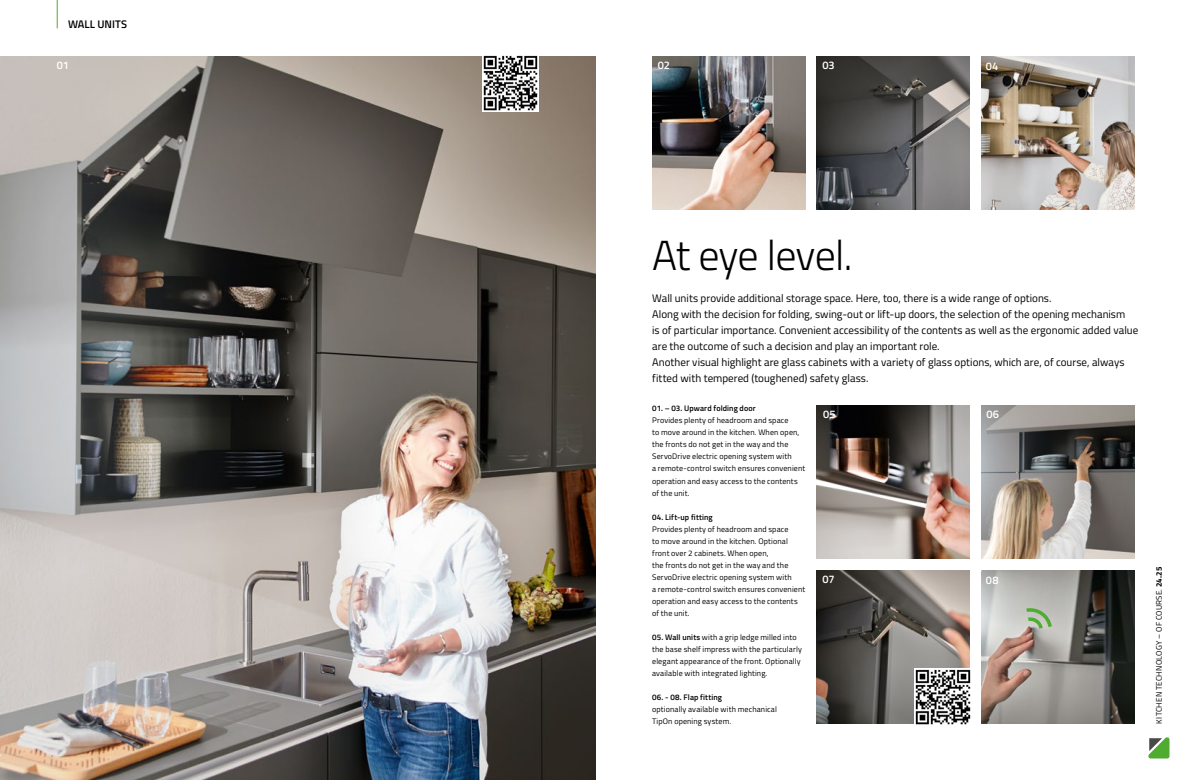
<style>
.page{position:relative;width:1191px;height:780px;background:#fff}
.page>*{position:absolute;margin:0;border:0;box-sizing:border-box;transform-origin:0 0}
.t1{font:300 42px "Titillium Web";letter-spacing:-.025em;color:#000}
.t2{font:11px/16px "Titillium Web";color:#000}
.t3{font:600 11px "Titillium Web";letter-spacing:-.005em;color:#fff}
.t4{font:600 11px "Titillium Web";letter-spacing:.005em;color:#000}
.t5{font:8px/12px "Titillium Web";letter-spacing:.015em;color:#000}
.t6{font:600 8px "Titillium Web";letter-spacing:.015em;color:#000}
.s1{font-weight:600}
.s2{font-weight:700}
</style>
<div class="page">
<img style="left:0;top:57px;width:595px;height:723px">
<svg style="left:1148px;top:737px;width:21px;height:21px"></svg>
<img style="left:652px;top:57px;width:153px;height:153px">
<img style="left:816px;top:57px;width:153px;height:153px">
<img style="left:981px;top:570px;width:153px;height:153px">
<img style="left:981px;top:405px;width:153px;height:153px">
<img style="left:816px;top:570px;width:153px;height:153px">
<img style="left:816px;top:405px;width:153px;height:153px">
<svg style="left:1022px;top:607px;width:32px;height:25px"></svg>
<img style="left:981px;top:57px;width:153px;height:153px">
<svg style="left:57px;top:0;width:1px;height:28px"></svg>
<img style="left:914px;top:668px;width:57px;height:57px">
<img style="left:482px;top:55px;width:57px;height:56px">
<h2 class="t4" style="left:68px;top:16px;width:61px">WALL UNITS</h2>
<h2 class="t3" style="left:57px;top:57px;width:14px">01</h2>
<h2 class="t3" style="left:658px;top:57px;width:14px">02</h2>
<h2 class="t3" style="left:822px;top:57px;width:14px">03</h2>
<h2 class="t3" style="left:986px;top:58px;width:14px">04</h2>
<h1 class="t1" style="left:652px;top:224px;width:202px">At eye level.</h1>
<p class="t2" style="left:652px;top:289px;width:487px">Wall units provide additional storage space. Here, too, there is a wide range of options.<br>Along with the decision for folding, swing-out or lift-up doors, the selection of the opening mechanism<br>is of particular importance. Convenient accessibility of the contents as well as the ergonomic added value are the outcome of such a decision and play an important role.<br>Another visual highlight are glass cabinets with a variety of glass options, which are, of course, always fitted with tempered (toughened) safety glass.</p>
<p class="t6" style="left:652px;top:402px;width:105px">01. – 03. Upward folding door</p>
<p class="t5" style="left:652px;top:414px;width:155px">Provides plenty of headroom and space<br>to move around in the kitchen. When open, the fronts do not get in the way and the ServoDrive electric opening system with<br>a remote-control switch ensures convenient operation and easy access to the contents of the unit.</p>
<p class="t6" style="left:652px;top:510px;width:62px">04. Lift-up fitting</p>
<p class="t5" style="left:652px;top:522px;width:155px">Provides plenty of headroom and space<br>to move around in the kitchen. Optional front over 2 cabinets. When open,<br>the fronts do not get in the way and the ServoDrive electric opening system with<br>a remote-control switch ensures convenient operation and easy access to the contents of the unit.</p>
<p class="t5" style="left:652px;top:630px;width:151px"><span class="s1">05. Wall units</span> with a grip ledge milled into the base shelf impress with the particularly elegant appearance of the front. Optionally available with integrated lighting.</p>
<p class="t6" style="left:652px;top:690px;width:71px">06. - 08. Flap fitting</p>
<p class="t5" style="left:652px;top:702px;width:126px">optionally available with mechanical<br>TipOn opening system.</p>
<h2 class="t3" style="left:823px;top:406px;width:14px">05</h2>
<h2 class="t3" style="left:986px;top:406px;width:14px">06</h2>
<h2 class="t3" style="left:822px;top:570px;width:14px">07</h2>
<h2 class="t3" style="left:986px;top:571px;width:14px">08</h2>
<p class="t5" style="left:1152px;top:723px;width:158px;rotate:-90deg">KITCHEN TECHNOLOGY – OF COURSE. <span class="s2">24.25</span></p>
</div>
